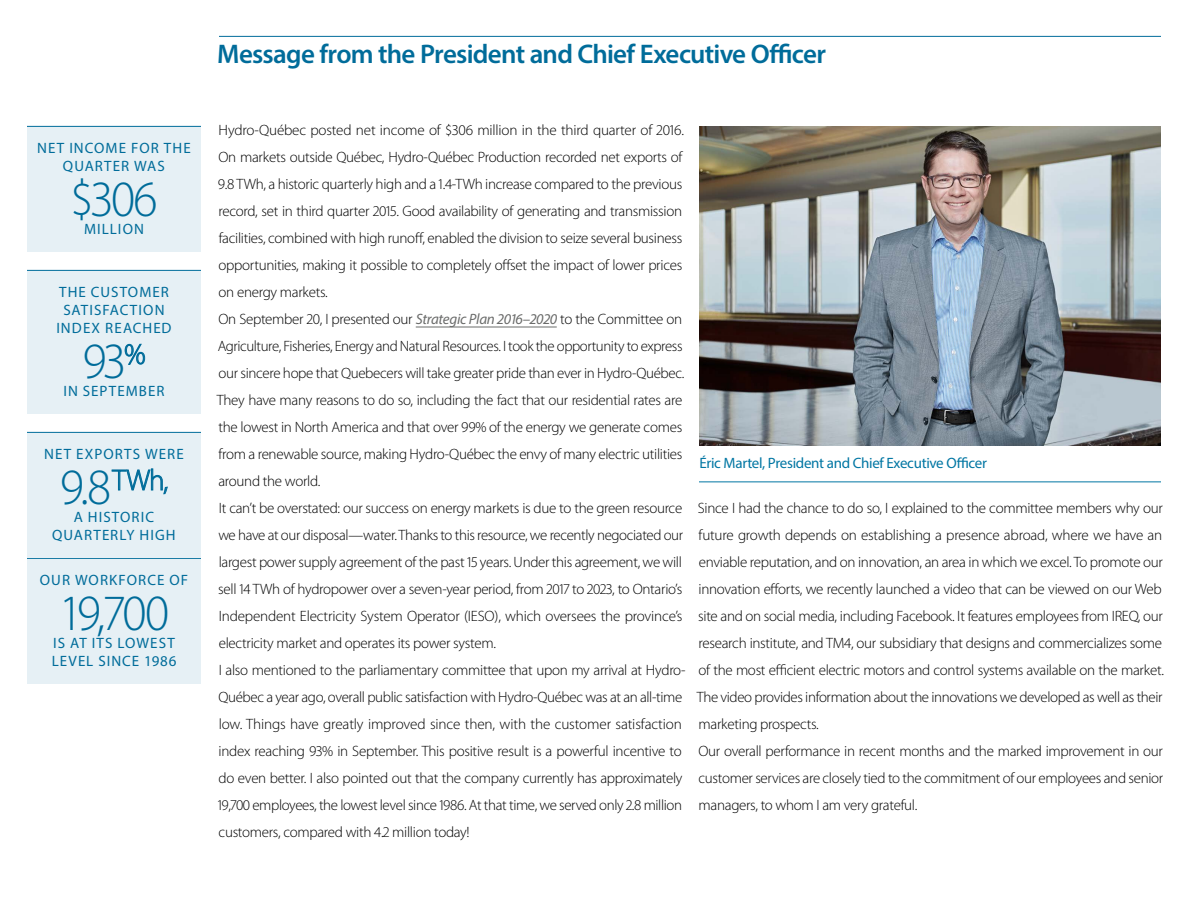
<style>
.page{position:relative;width:1188px;height:918px;background:#fff}
.page>*{position:absolute;margin:0;border:0;box-sizing:border-box;transform-origin:0 0}
.t1{font:300 51px "Myriad Pro";color:#006c9a}
.t2{font:300 29.7px "Myriad Pro";color:#006c9a}
.t3{font:600 27px "Myriad Pro";letter-spacing:-.025em;color:#006c9a}
.t4{font:300 15px/27px "Myriad Pro";letter-spacing:-.02em;color:#000}
.t5{font:15px/18px "Myriad Pro";letter-spacing:.07em;color:#006c9a;text-align:center}
.t6{font:15px "Myriad Pro";letter-spacing:-.02em;color:#0076a3}
.s1{font-size:51px}
.s2{font-weight:400;font-style:italic;color:#6b6c6b}
</style>
<div class="page">
<hr style="left:416px;top:327px;width:141px;height:1px;background:#6b6c6b">
<hr style="left:219px;top:36px;width:942px;height:1px;background:#006c9a">
<img style="left:699px;top:126px;width:462px;height:320px">
<hr style="left:699px;top:482px;width:462px;height:1px;background:#0076a3">
<div style="left:27px;top:126px;width:174px;height:126px;background:#e6f0f5"></div>
<hr style="left:27px;top:126px;width:174px;height:1px;background:#006c9a">
<div style="left:27px;top:270px;width:174px;height:144px;background:#e6f0f5"></div>
<hr style="left:27px;top:270px;width:174px;height:1px;background:#006c9a">
<svg style="left:125px;top:344px;width:20px;height:21px"></svg>
<div style="left:27px;top:558px;width:174px;height:126px;background:#e6f0f5"></div>
<hr style="left:27px;top:558px;width:174px;height:1px;background:#006c9a">
<div style="left:27px;top:432px;width:174px;height:126px;background:#e6f0f5"></div>
<hr style="left:27px;top:432px;width:174px;height:1px;background:#006c9a">
<svg style="left:112px;top:468px;width:56px;height:26px"></svg>
<p class="t5" style="left:37px;top:139px;width:155px">NET INCOME FOR THE<br>QUARTER WAS</p>
<h1 class="t1" style="left:70px;top:171px;width:89px">$306</h1>
<p class="t5" style="left:84px;top:220px;width:61px">MILLION</p>
<p class="t5" style="left:56px;top:283px;width:117px">THE CUSTOMER<br>SATISFACTION<br>INDEX REACHED</p>
<h1 class="t1" style="left:82px;top:333px;width:65px">93<sup>%</sup></h1>
<p class="t5" style="left:63px;top:382px;width:103px">IN SEPTEMBER</p>
<p class="t5" style="left:44px;top:445px;width:141px">NET EXPORTS WERE</p>
<h2 class="t2" style="left:60px;top:464px;width:110px"><span class="s1">9.8</span>TWh,</h2>
<p class="t5" style="left:52px;top:508px;width:125px">A HISTORIC<br>QUARTERLY HIGH</p>
<p class="t5" style="left:40px;top:571px;width:150px">OUR WORKFORCE OF</p>
<h1 class="t1" style="left:59px;top:585px;width:112px">19,700</h1>
<p class="t5" style="left:52px;top:634px;width:126px;text-align:left">IS AT ITS LOWEST<br>LEVEL SINCE 1986</p>
<h3 class="t3" style="left:217px;top:37px;width:610px">Message from the President and Chief Executive Officer</h3>
<p class="t4" style="left:217px;top:117px;width:470px">Hydro-Québec posted net income of $306 million in the third quarter of 2016.<br>On markets outside Québec, Hydro-Québec Production recorded net exports of 9.8TWh, a historic quarterly high and a 1.4-TWh increase compared to the previous record, set in third quarter 2015. Good availability of generating and transmission facilities, combined with high runoff, enabled the division to seize several business opportunities, making it possible to completely offset the impact of lower prices on energy markets.<br>On September 20, I presented our <span class="s2">Strategic Plan 2016–2020</span> to the Committee on Agriculture, Fisheries, Energy and Natural Resources. I took the opportunity to express our sincere hope that Quebecers will take greater pride than ever in Hydro-Québec.<br>They have many reasons to do so, including the fact that our residential rates are the lowest in North America and that over 99% of the energy we generate comes from a renewable source, making Hydro-Québec the envy of many electric utilities around the world.<br>It can’t be overstated: our success on energy markets is due to the green resource we have at our disposal—water. Thanks to this resource, we recently negociated our largest power supply agreement of the past 15 years. Under this agreement, we will sell 14 TWh of hydropower over a seven-year period, from 2017 to 2023, to Ontario’s Independent Electricity System Operator (IESO), which oversees the province’s electricity market and operates its power system.<br>I also mentioned to the parliamentary committee that upon my arrival at Hydro-Québec a year ago, overall public satisfaction with Hydro-Québec was at an all-time low. Things have greatly improved since then, with the customer satisfaction index reaching 93% in September. This positive result is a powerful incentive to do even better. I also pointed out that the company currently has approximately 19,700 employees, the lowest level since 1986. At that time, we served only 2.8 million customers, compared with 4.2 million today!</p>
<p class="t6" style="left:699px;top:454px;width:289px">Éric Martel, President and Chief Executive Officer</p>
<p class="t4" style="left:697px;top:495px;width:469px">Since I had the chance to do so, I explained to the committee members why our future growth depends on establishing a presence abroad, where we have an enviable reputation, and on innovation, an area in which we excel. To promote our innovation efforts, we recently launched a video that can be viewed on our Web site and on social media, including Facebook. It features employees from IREQ, our research institute, and TM4, our subsidiary that designs and commercializes some of the most efficient electric motors and control systems available on the market.<br>The video provides information about the innovations we developed as well as their marketing prospects.<br>Our overall performance in recent months and the marked improvement in our customer services are closely tied to the commitment of our employees and senior managers, to whom I am very grateful.</p>
</div>
